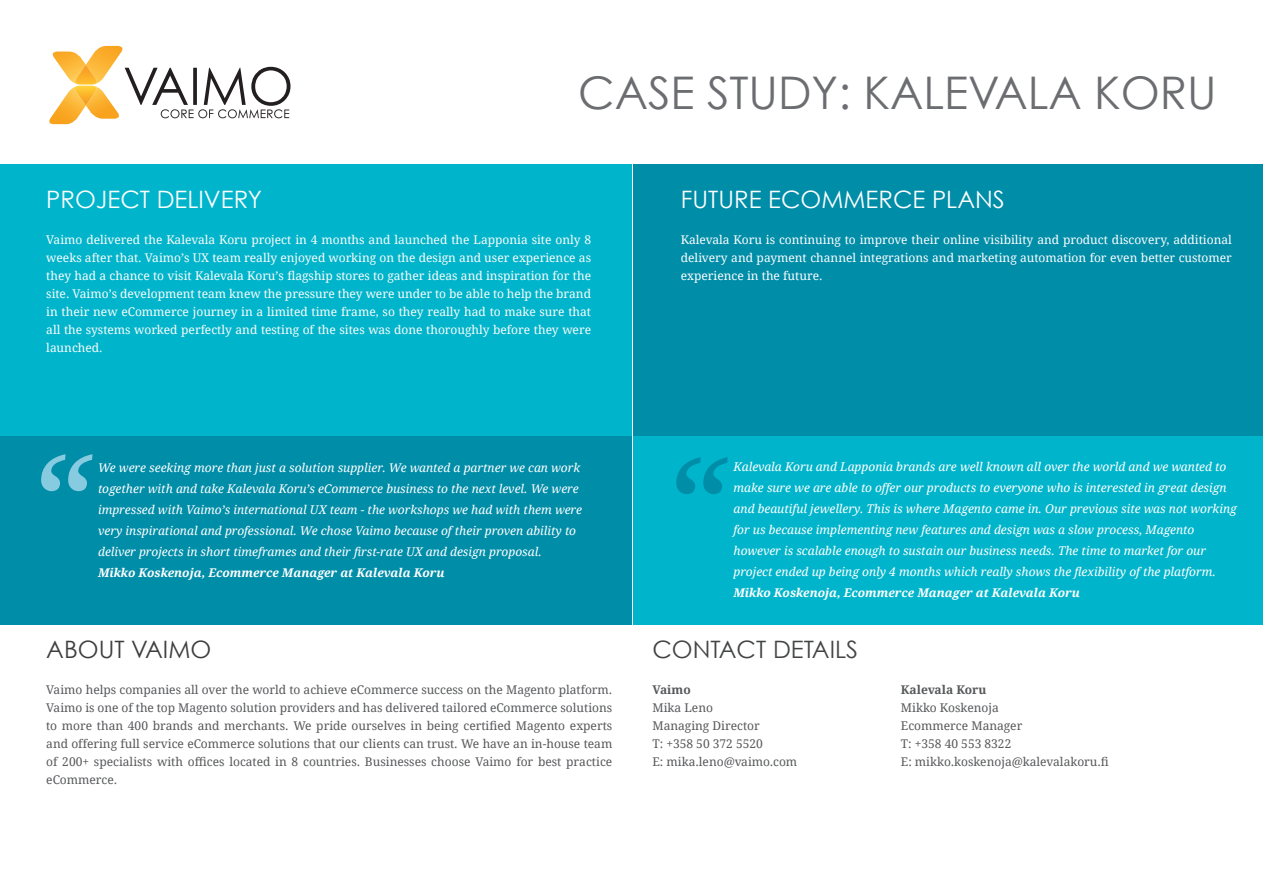
<style>
.page{position:relative;width:1263px;height:893px;background:#fff}
.page>*{position:absolute;margin:0;border:0;box-sizing:border-box;transform-origin:0 0}
.t1{font:italic 135px "Droid Serif";color:#87cbe1}
.t2{font:italic 135px "Droid Serif";color:#008da8}
.t3{font:45px "Century Gothic";color:#6c6d70}
.Body_header{font:24px "Century Gothic";color:#fdfdfd}
.Body_header-2{font:24px "Century Gothic";color:#434445}
.Body_header-3{font:24px "Century Gothic";color:#3e3e3f}
.t4{font:italic 12px/21px "Droid Serif";color:#fff}
.Body{font:12px/18px "Droid Serif";color:#57585a;text-align:justify}
.Body-2{font:12px/18px "Droid Serif";color:#fbfbfb;text-align:justify}
.Body-3{font:12px/18px "Droid Serif";color:#fdfdfd;text-align:justify}
.t5{font:italic 700 12px "Droid Serif";color:#fff}
.Body-4{font:700 12px "Droid Serif";color:#57585a}
.s1{font-weight:700}
</style>
<div class="page">
<div style="left:634px;top:165px;width:629px;height:271px;background:#008da8"></div>
<div style="left:0;top:165px;width:631px;height:271px;background:#00b5cb"></div>
<svg style="left:125px;top:67px;width:165px;height:51px"></svg>
<img style="left:94px;top:46px;width:29px;height:37px">
<img style="left:52px;top:52px;width:43px;height:31px">
<img style="left:74px;top:65px;width:24px;height:21px">
<img style="left:49px;top:86px;width:28px;height:38px">
<img style="left:77px;top:86px;width:42px;height:33px">
<div style="left:634px;top:436px;width:629px;height:189px;background:#00b5cb"></div>
<div style="left:0;top:436px;width:631px;height:189px;background:#008da8"></div>
<p class="t3" style="left:578px;top:66px;width:640px">CASE STUDY: KALEVALA KORU</p>
<p class="Body_header" style="left:46px;top:185px;width:217px">PROJECT DELIVERY</p>
<p class="Body_header" style="left:681px;top:185px;width:325px">FUTURE ECOMMERCE PLANS</p>
<p class="Body-2" style="left:46px;top:231px;width:546px">Vaimo delivered the Kalevala Koru project in 4 months and launched the Lapponia site only 8 weeks after that. Vaimo’s UX team really enjoyed working on the design and user experience as they had a chance to visit Kalevala Koru’s flagship stores to gather ideas and inspiration for the site. Vaimo’s development team knew the pressure they were under to be able to help the brand in their new eCommerce journey in a limited time frame, so they really had to make sure that all the systems worked perfectly and testing of the sites was done thoroughly before they were launched.</p>
<p class="Body-3" style="left:681px;top:231px;width:553px">Kalevala Koru is continuing to improve their online visibility and product discovery, additional delivery and payment channel integrations and marketing automation for even better customer experience in the future.</p>
<p class="t1" style="left:27px;top:418px;width:62px">“</p>
<p class="t4" style="left:98px;top:457px;width:486px">We were seeking more than just a solution supplier. We wanted a partner we can work together with and take Kalevala Koru’s eCommerce business to the next level. We were impressed with Vaimo’s international UX team - the workshops we had with them were very inspirational and professional. We chose Vaimo because of their proven ability to deliver projects in short timeframes and their first-rate UX and design proposal.</p>
<p class="t5" style="left:98px;top:565px;width:348px">Mikko Koskenoja, Ecommerce Manager at Kalevala Koru</p>
<p class="t2" style="left:662px;top:421px;width:62px">“</p>
<p class="t4" style="left:733px;top:457px;width:505px">Kalevala Koru and Lapponia brands are well known all over the world and we wanted to make sure we are able to offer our products to everyone who is interested in great design and beautiful jewellery. This is where Magento came in. Our previous site was not working for us because implementing new features and design was a slow process, Magento however is scalable enough to sustain our business needs. The time to market for our project ended up being only 4 months which really shows the flexibility of the platform.<br><span class="s1">Mikko Koskenoja, Ecommerce Manager at Kalevala Koru</span></p>
<p class="Body_header-3" style="left:46px;top:635px;width:166px">ABOUT VAIMO</p>
<p class="Body_header-2" style="left:652px;top:635px;width:207px">CONTACT DETAILS</p>
<p class="Body" style="left:46px;top:681px;width:568px">Vaimo helps companies all over the world to achieve eCommerce success on the Magento platform.<br>Vaimo is one of the top Magento solution providers and has delivered tailored eCommerce solutions to more than 400 brands and merchants. We pride ourselves in being certified Magento experts and offering full service eCommerce solutions that our clients can trust. We have an in-house team of 200+ specialists with offices located in 8 countries. Businesses choose Vaimo for best practice eCommerce.</p>
<p class="Body-4" style="left:652px;top:683px;width:40px">Vaimo</p>
<p class="Body" style="left:652px;top:699px;width:62px">Mika Leno</p>
<p class="Body" style="left:652px;top:717px;width:109px">Managing Director</p>
<p class="Body" style="left:652px;top:735px;width:112px">T: +358 50 372 5520</p>
<p class="Body" style="left:652px;top:753px;width:146px">E: mika.leno@vaimo.com</p>
<p class="Body-4" style="left:901px;top:683px;width:87px">Kalevala Koru</p>
<p class="Body" style="left:901px;top:699px;width:99px">Mikko Koskenoja</p>
<p class="Body" style="left:901px;top:717px;width:123px">Ecommerce Manager</p>
<p class="Body" style="left:901px;top:735px;width:112px">T: +358 40 553 8322</p>
<p class="Body" style="left:901px;top:753px;width:209px">E: mikko.koskenoja@kalevalakoru.fi</p>
</div>
